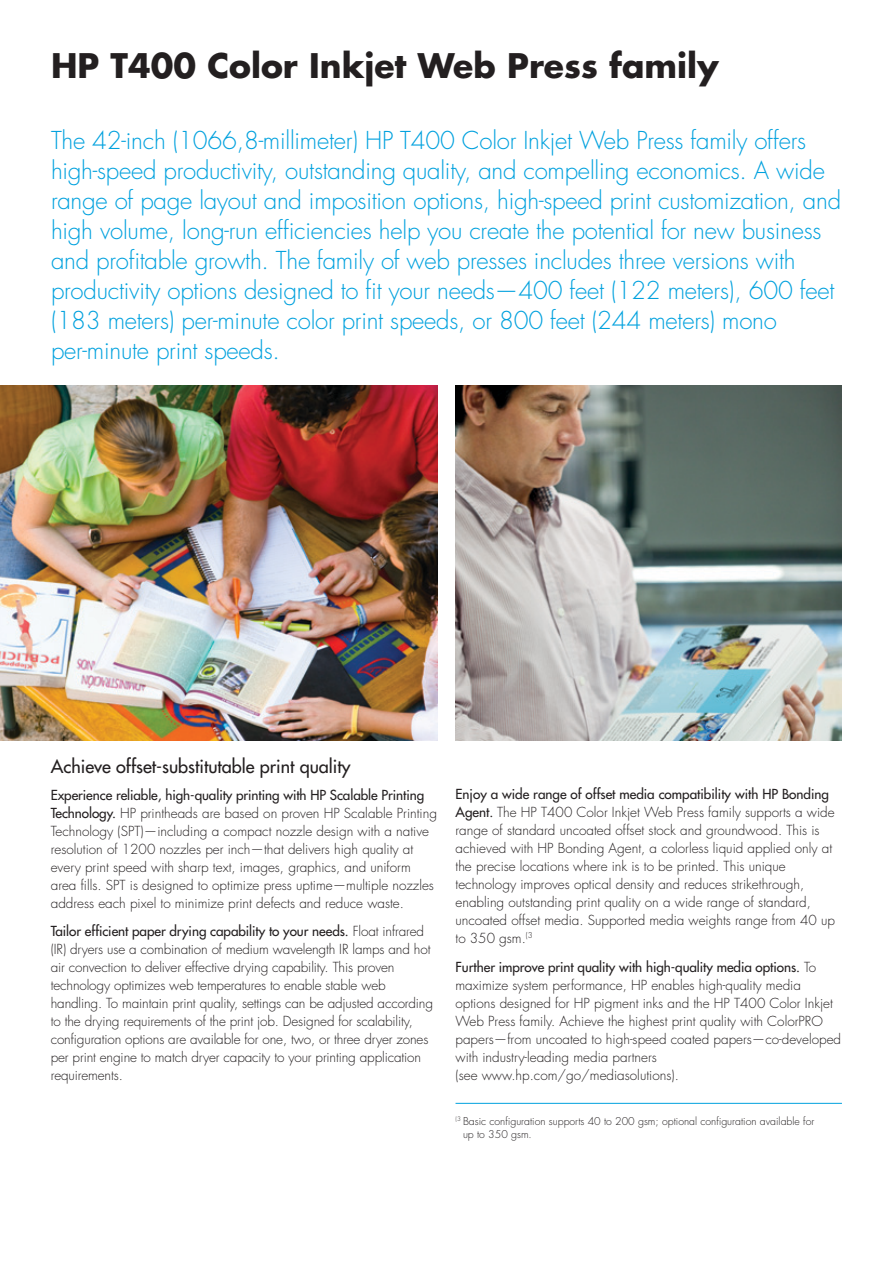
<style>
.page{position:relative;width:893px;height:1263px;background:#fff}
.page>*{position:absolute;margin:0;border:0;box-sizing:border-box;transform-origin:0 0}
.t1{font:700 33px "Futura Std";color:#231f20}
.t2{font:300 24px/30px "Futura Std";letter-spacing:-.01em;color:#00a1de}
.t3{font:500 18px "Futura Std";color:#231f20}
.t4{font:300 13.5px/18px "Futura Std";color:#231f20}
.t5{font:300 10.5px/13.5px "Futura Std";color:#231f20}
.s1{font-weight:500}
</style>
<div class="page">
<hr style="left:455px;top:1103px;width:387px;height:1px;background:#00a1de">
<img style="left:0;top:385px;width:437px;height:355px">
<img style="left:455px;top:386px;width:387px;height:354px">
<h1 class="t1" style="left:51px;top:44px;width:669px">HP T400 Color Inkjet Web Press family</h1>
<p class="t2" style="left:51px;top:126px;width:792px">The 42-inch (1066,8-millimeter) HP T400 Color Inkjet Web Press family offers high-speed productivity, outstanding quality, and compelling economics. A wide range of page layout and imposition options, high-speed print customization, and high volume, long-run efficiencies help you create the potential for new business and profitable growth. The family of web presses includes three versions with productivity options designed to fit your needs—400 feet (122 meters), 600 feet (183 meters) per-minute color print speeds, or 800 feet (244 meters) mono per-minute print speeds.</p>
<h3 class="t3" style="left:51px;top:755px;width:301px">Achieve offset-substitutable print quality</h3>
<p class="t4" style="left:51px;top:786px;width:388px"><span class="s1">Experience reliable, high-quality printing with HP Scalable Printing Technology.</span> HP printheads are based on proven HP Scalable Printing Technology (SPT)—including a compact nozzle design with a native resolution of 1200 nozzles per inch—that delivers high quality at every print speed with sharp text, images, graphics, and uniform area fills. SPT is designed to optimize press uptime—multiple nozzles address each pixel to minimize print defects and reduce waste.</p>
<p class="t4" style="left:51px;top:923px;width:384px"><span class="s1">Tailor efficient paper drying capability to your needs.</span> Float infrared (IR) dryers use a combination of medium wavelength IR lamps and hot air convection to deliver effective drying capability. This proven technology optimizes web temperatures to enable stable web handling. To maintain print quality, settings can be adjusted according to the drying requirements of the print job. Designed for scalability, configuration options are available for one, two, or three dryer zones per print engine to match dryer capacity to your printing application requirements.</p>
<p class="t4" style="left:455px;top:785px;width:381px"><span class="s1">Enjoy a wide range of offset media compatibility with HP Bonding Agent.</span> The HP T400 Color Inkjet Web Press family supports a wide range of standard uncoated offset stock and groundwood. This is achieved with HP Bonding Agent, a colorless liquid applied only at the precise locations where ink is to be printed. This unique technology improves optical density and reduces strikethrough, enabling outstanding print quality on a wide range of standard, uncoated offset media. Supported media weights range from 40 up to 350 gsm.<sup>(3</sup></p>
<p class="t4" style="left:455px;top:958px;width:387px"><span class="s1">Further improve print quality with high-quality media options.</span> To maximize system performance, HP enables high-quality media options designed for HP pigment inks and the HP T400 Color Inkjet Web Press family. Achieve the highest print quality with ColorPRO papers—from uncoated to high-speed coated papers—co-developed with industry-leading media partners<br>(see www.hp.com/go/mediasolutions).</p>
<p class="t5" style="left:463px;top:1115px;width:353px;text-indent:-8px"><sup>(3</sup> Basic configuration supports 40 to 200 gsm; optional configuration available for up to 350 gsm.</p>
</div>
